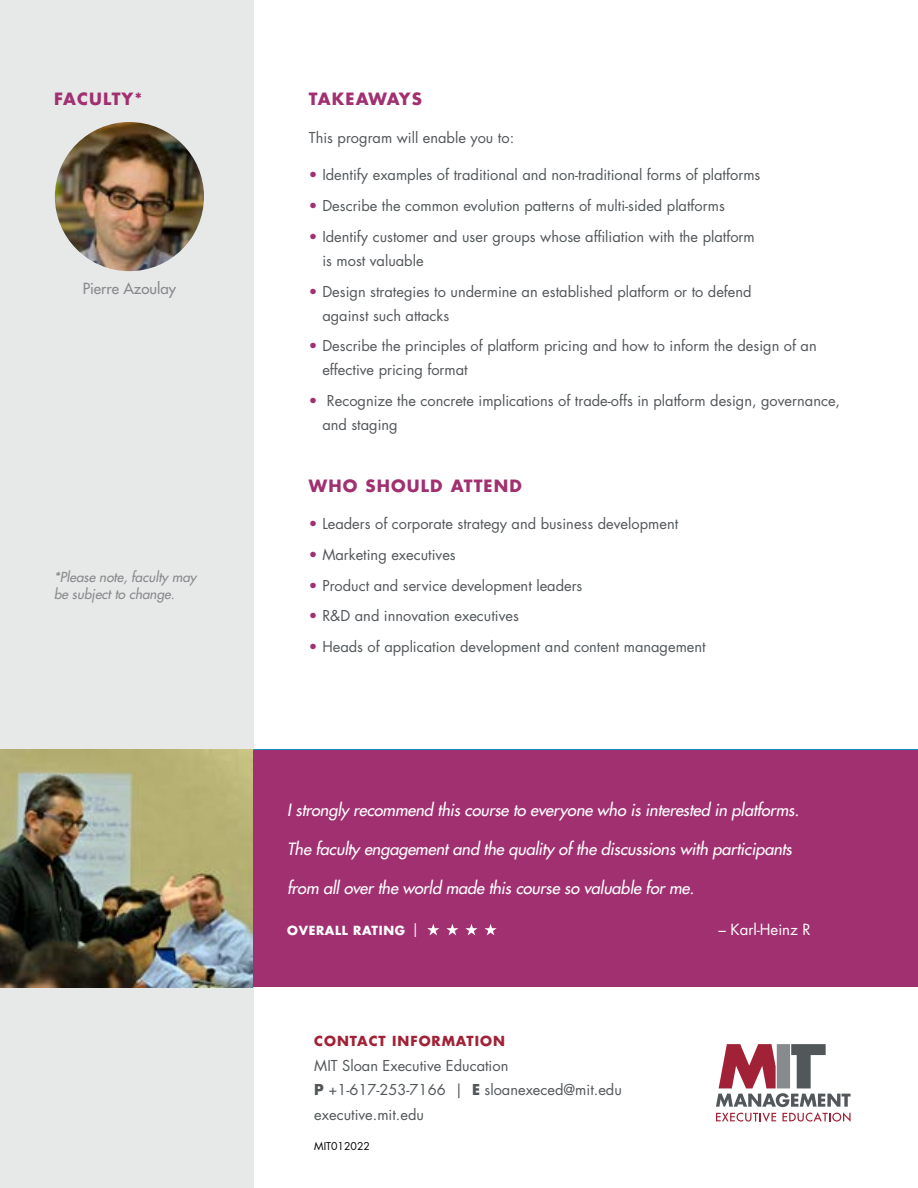
<style>
.page{position:relative;width:918px;height:1188px;background:#fff}
.page>*{position:absolute;margin:0;border:0;box-sizing:border-box;transform-origin:0 0}
.t1{font:italic 500 16.5px "Futura Std";letter-spacing:-.01em;color:#fff}
.t2{font:700 16.5px "Futura Std";letter-spacing:.07em;color:#a13070}
.t3{font:700 16.5px "Futura Std";letter-spacing:.04em;color:#a13070}
.t4{font:500 15px "Futura Std";color:#878b8d}
.t5{font:15px "Futura Std";color:#fff}
.t6{font:14.7px/24px "Futura Std";color:#52575a}
.t7{font:italic 500 13.5px/16.2px "Futura Std";color:#888b8c}
.t8{font:700 13.5px "Futura Std";letter-spacing:.07em;color:#a12236}
.t9{font:700 12.3px "Futura Std";letter-spacing:.05em;color:#fff}
.t10{font:10.5px "Futura Std";color:#000}
.s1{color:#a13070}
.s2{font-weight:400;font-size:13.8px}
.s3{font-weight:700}
</style>
<div class="page">
<div style="left:0;top:0;width:254px;height:1188px;background:#e7e9e9"></div>
<svg style="left:716px;top:1044px;width:135px;height:78px"></svg>
<img style="left:55px;top:122px;width:149px;height:149px;border-radius:75px">
<img style="left:0;top:750px;width:253px;height:237px">
<div style="left:254px;top:750px;width:664px;height:236px;background:#a13070"></div>
<svg style="left:427px;top:924px;width:12px;height:11px"></svg>
<svg style="left:446px;top:924px;width:12px;height:11px"></svg>
<svg style="left:465px;top:924px;width:13px;height:11px"></svg>
<svg style="left:484px;top:924px;width:13px;height:11px"></svg>
<p class="t2" style="left:54px;top:88px;width:90px">FACULTY*</p>
<p class="t4" style="left:83px;top:279px;width:95px">Pierre Azoulay</p>
<p class="t7" style="left:54px;top:570px;width:144px">*Please note, faculty may be subject to change.</p>
<p class="t3" style="left:309px;top:88px;width:115px">TAKEAWAYS</p>
<p class="t6" style="left:309px;top:126px;width:207px">This program will enable you to:</p>
<p class="t6" style="left:309px;top:163px;width:453px"><span class="s1">•</span> Identify examples of traditional and non-traditional forms of platforms</p>
<p class="t6" style="left:309px;top:194px;width:418px"><span class="s1">•</span> Describe the common evolution patterns of multi-sided platforms</p>
<p class="t6" style="left:322px;top:225px;width:434px;text-indent:-13px"><span class="s1">•</span> Identify customer and user groups whose affiliation with the platform is most valuable</p>
<p class="t6" style="left:322px;top:279px;width:431px;text-indent:-13px"><span class="s1">•</span> Design strategies to undermine an established platform or to defend against such attacks</p>
<p class="t6" style="left:322px;top:334px;width:496px;text-indent:-13px"><span class="s1">•</span> Describe the principles of platform pricing and how to inform the design of an effective pricing format</p>
<p class="t6" style="left:322px;top:389px;width:519px;text-indent:-13px"><span class="s1">•</span> Recognize the concrete implications of trade-offs in platform design, governance, and staging</p>
<p class="t2" style="left:309px;top:475px;width:215px">WHO SHOULD ATTEND</p>
<p class="t6" style="left:309px;top:512px;width:371px"><span class="s1">•</span> Leaders of corporate strategy and business development</p>
<p class="t6" style="left:309px;top:543px;width:148px"><span class="s1">•</span> Marketing executives</p>
<p class="t6" style="left:309px;top:573px;width:275px"><span class="s1">•</span> Product and service development leaders</p>
<p class="t6" style="left:309px;top:604px;width:212px"><span class="s1">•</span> R&amp;D and innovation executives</p>
<p class="t6" style="left:309px;top:635px;width:398px"><span class="s1">•</span> Heads of application development and content management</p>
<p class="t1" style="left:287px;top:800px;width:513px">I strongly recommend this course to everyone who is interested in platforms.</p>
<p class="t1" style="left:287px;top:839px;width:506px">The faculty engagement and the quality of the discussions with participants</p>
<p class="t1" style="left:287px;top:878px;width:408px">from all over the world made this course so valuable for me.</p>
<p class="t9" style="left:287px;top:923px;width:133px">OVERALL RATING <span class="s2">|</span></p>
<p class="t5" style="left:718px;top:920px;width:94px">– Karl-Heinz R</p>
<p class="t8" style="left:314px;top:1032px;width:192px">CONTACT INFORMATION</p>
<p class="t6" style="left:314px;top:1053px;width:309px;line-height:24.8px">MIT Sloan Executive Education<br><span class="s3">P</span> +1-617-253-7166 | <span class="s3">E</span> sloanexeced@mit.edu executive.mit.edu</p>
<p class="t10" style="left:314px;top:1140px;width:57px">MIT012022</p>
</div>
